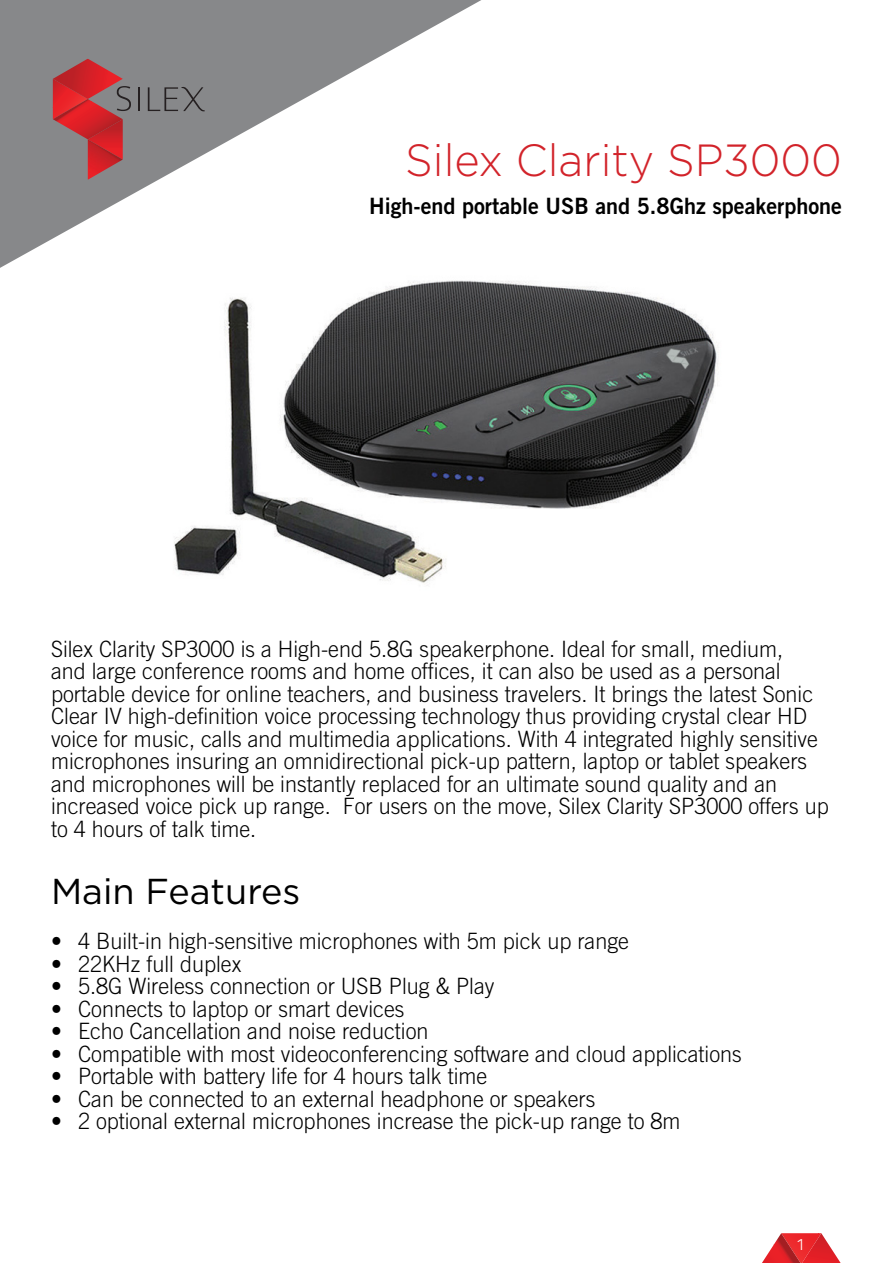
<style>
.page{position:relative;width:893px;height:1263px;background:#fff}
.page>*{position:absolute;margin:0;border:0;box-sizing:border-box;transform-origin:0 0}
.t1{font:300 45px "Gotham";color:#d2232a;scale:.96 1}
.t2{font:36px "Gotham";color:#000}
.t3{font:300 22.5px/22.5px "Trade Gothic LT Std";color:#000;scale:.96 1}
.t4{font:22.5px "Trade Gothic LT Std Bd 2";color:#000;scale:.96 1}
.t5{font:300 16.5px "Titillium Text 22 L";color:#fff}
</style>
<div class="page">
<svg style="left:0;top:0;width:481px;height:268px"></svg>
<img style="left:88px;top:160px;width:35px;height:20px">
<hr style="left:138px;top:87px;width:2px;height:24px;background:#252021">
<svg style="left:53px;top:59px;width:78px;height:101px;background:#b24a4f"></svg>
<svg style="left:148px;top:86px;width:57px;height:26px"></svg>
<img style="left:168px;top:266px;width:550px;height:317px">
<svg style="left:762px;top:1233px;width:79px;height:30px"></svg>
<p class="t1" style="left:405px;top:132px;width:456px">Silex Clarity SP3000</p>
<p class="t4" style="left:369px;top:192px;width:494px">High-end portable USB and 5.8Ghz speakerphone</p>
<p class="t3" style="left:51px;top:637px;width:812px">Silex Clarity SP3000 is a High-end 5.8G speakerphone. Ideal for small, medium,<br>and large conference rooms and home offices, it can also be used as a personal portable device for online teachers, and business travelers. It brings the latest Sonic Clear IV high-definition voice processing technology thus providing crystal clear HD voice for music, calls and multimedia applications. With 4 integrated highly sensitive microphones insuring an omnidirectional pick-up pattern, laptop or tablet speakers and microphones will be instantly replaced for an ultimate sound quality and an increased voice pick up range. For users on the move, Silex Clarity SP3000 offers up to 4 hours of talk time.</p>
<p class="t2" style="left:51px;top:868px;width:251px">Main Features</p>
<p class="t3" style="left:51px;top:930px;width:603px">• 4 Built-in high-sensitive microphones with 5m pick up range</p>
<p class="t3" style="left:51px;top:952px;width:200px">• 22KHz full duplex</p>
<p class="t3" style="left:51px;top:975px;width:463px">• 5.8G Wireless connection or USB Plug &amp; Play</p>
<p class="t3" style="left:51px;top:997px;width:370px">• Connects to laptop or smart devices</p>
<p class="t3" style="left:51px;top:1020px;width:395px">• Echo Cancellation and noise reduction</p>
<p class="t3" style="left:51px;top:1042px;width:721px">• Compatible with most videoconferencing software and cloud applications</p>
<p class="t3" style="left:51px;top:1065px;width:456px">• Portable with battery life for 4 hours talk time</p>
<p class="t3" style="left:51px;top:1087px;width:568px">• Can be connected to an external headphone or speakers</p>
<p class="t3" style="left:51px;top:1110px;width:657px">• 2 optional external microphones increase the pick-up range to 8m</p>
<p class="t5" style="left:796px;top:1232px;width:10px">1</p>
</div>
